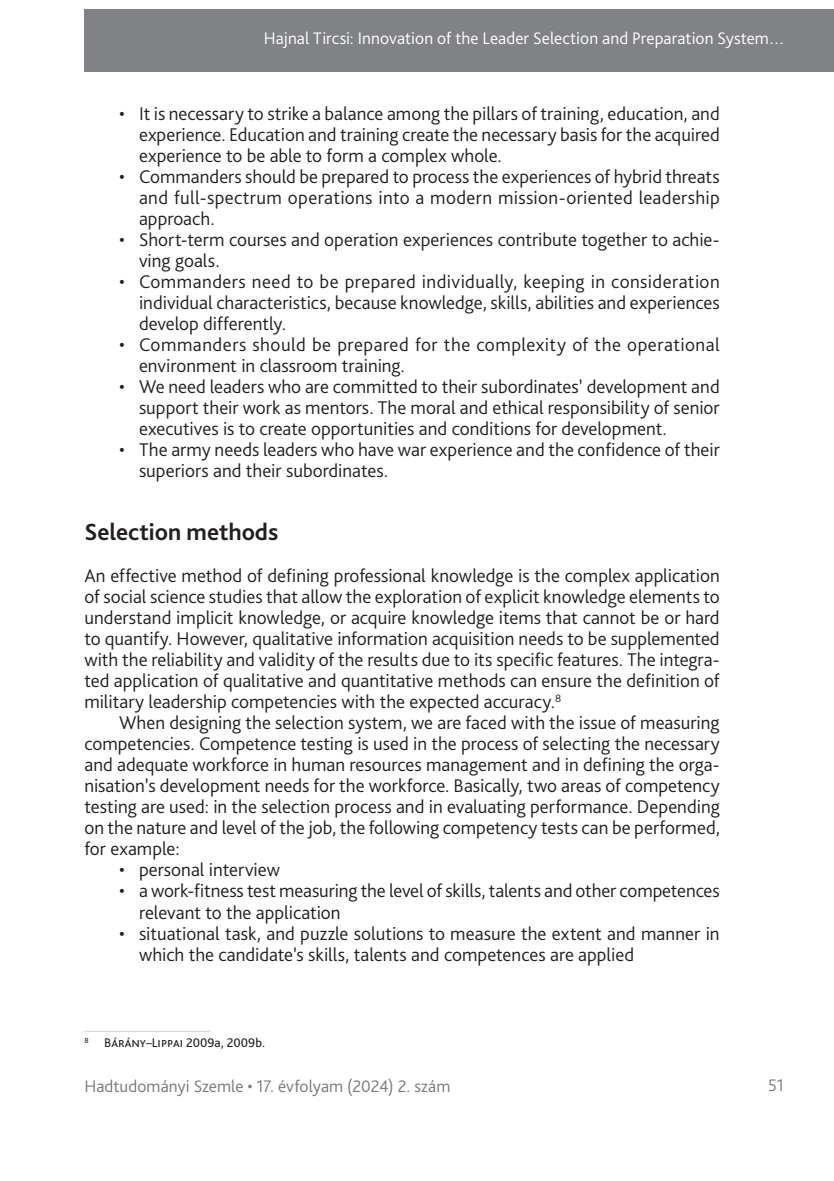
<style>
.page{position:relative;width:834px;height:1181px;background:#fff}
.page>*{position:absolute;margin:0;border:0;box-sizing:border-box;transform-origin:0 0}
._1_1__Head{font:700 24.5px "Bliss Pro";color:#231f20}
._2__Body_1st_paragraph{font:300 19.25px/21px "Bliss Pro";letter-spacing:.005em;color:#231f20;text-align:justify}
._1__Body{font:300 19.25px/21px "Bliss Pro";letter-spacing:.005em;color:#231f20;text-align:justify}
._2__Body_1st_paragraph-2{font:300 19.25px/21px "Bliss Pro";letter-spacing:.025em;color:#231f20}
.t1{font:300 17.5px "Bliss Pro";letter-spacing:.005em;color:#fff}
.t2{font:300 17.5px "Bliss Pro";letter-spacing:.005em;color:#767a7c}
.Lábjegyzet{font:13.12px "Bliss Pro";color:#231f20}
</style>
<div class="page">
<div style="left:84px;top:9px;width:749px;height:63px;background:#808285"></div>
<hr style="left:84px;top:1031px;width:126px;height:1px;background:#d1d2d4">
<p class="t1" style="left:264px;top:27px;width:522px">Hajnal Tircsi: Innovation of the Leader Selection and Preparation System…</p>
<p class="_2__Body_1st_paragraph" style="left:139px;top:103px;width:582px;text-indent:-20px">• It is necessary to strike a balance among the pillars of training, education, and experience. Education and training create the necessary basis for the acquired experience to be able to form a complex whole.</p>
<p class="_2__Body_1st_paragraph" style="left:139px;top:166px;width:582px;text-indent:-20px">• Commanders should be prepared to process the experiences of hybrid threats and full-spectrum operations into a modern mission-oriented leadership approach.</p>
<p class="_2__Body_1st_paragraph" style="left:139px;top:229px;width:582px;text-indent:-20px">• Short-term courses and operation experiences contribute together to achie&shy;ving goals.</p>
<p class="_2__Body_1st_paragraph" style="left:139px;top:271px;width:582px;text-indent:-20px">• Commanders need to be prepared individually, keeping in consideration individual characteristics, because knowledge, skills, abilities and experiences develop differently.</p>
<p class="_2__Body_1st_paragraph-2" style="left:139px;top:334px;width:582px;text-indent:-20px">• Commanders should be prepared for the complexity of the operational environment in classroom training.</p>
<p class="_2__Body_1st_paragraph" style="left:139px;top:376px;width:582px;text-indent:-20px">• We need leaders who are committed to their subordinates’ development and support their work as mentors. The moral and ethical responsibility of senior executives is to create opportunities and conditions for development.</p>
<p class="_2__Body_1st_paragraph" style="left:139px;top:439px;width:582px;text-indent:-20px">• The army needs leaders who have war experience and the confidence of their superiors and their subordinates.</p>
<p class="_1_1__Head" style="left:84px;top:517px;width:195px">Selection methods</p>
<p class="_2__Body_1st_paragraph" style="left:84px;top:565px;width:637px">An effective method of defining professional knowledge is the complex application of social science studies that allow the exploration of explicit knowledge elements to understand implicit knowledge, or acquire knowledge items that cannot be or hard to quantify. However, qualitative information acquisition needs to be supplemented with the reliability and validity of the results due to its specific features. The integra&shy;ted application of qualitative and quantitative methods can ensure the definition of military leadership competencies with the expected accuracy.<sup>8</sup></p>
<p class="_1__Body" style="left:84px;top:712px;width:637px;text-indent:35px">When designing the selection system, we are faced with the issue of measuring competencies. Competence testing is used in the process of selecting the necessary and adequate workforce in human resources management and in defining the orga&shy;nisation’s development needs for the workforce. Basically, two areas of competency testing are used: in the selection process and in evaluating performance. Depending on the nature and level of the job, the following competency tests can be performed, for example:</p>
<p class="_2__Body_1st_paragraph" style="left:119px;top:859px;width:162px">• personal interview</p>
<p class="_2__Body_1st_paragraph" style="left:139px;top:880px;width:582px;text-indent:-20px">• a work-fitness test measuring the level of skills, talents and other competences relevant to the application</p>
<p class="_2__Body_1st_paragraph" style="left:139px;top:922px;width:582px;text-indent:-20px">• situational task, and puzzle solutions to measure the extent and manner in which the candidate’s skills, talents and competences are applied</p>
<p class="Lábjegyzet" style="left:84px;top:1034px;width:182px"><sup>8</sup> Bárány–Lippai 2009a, 2009b.</p>
<p class="t2" style="left:84px;top:1075px;width:367px">Hadtudományi Szemle • 17. évfolyam (2024) 2. szám</p>
<p class="t2" style="left:768px;top:1074px;width:17px">51</p>
</div>
